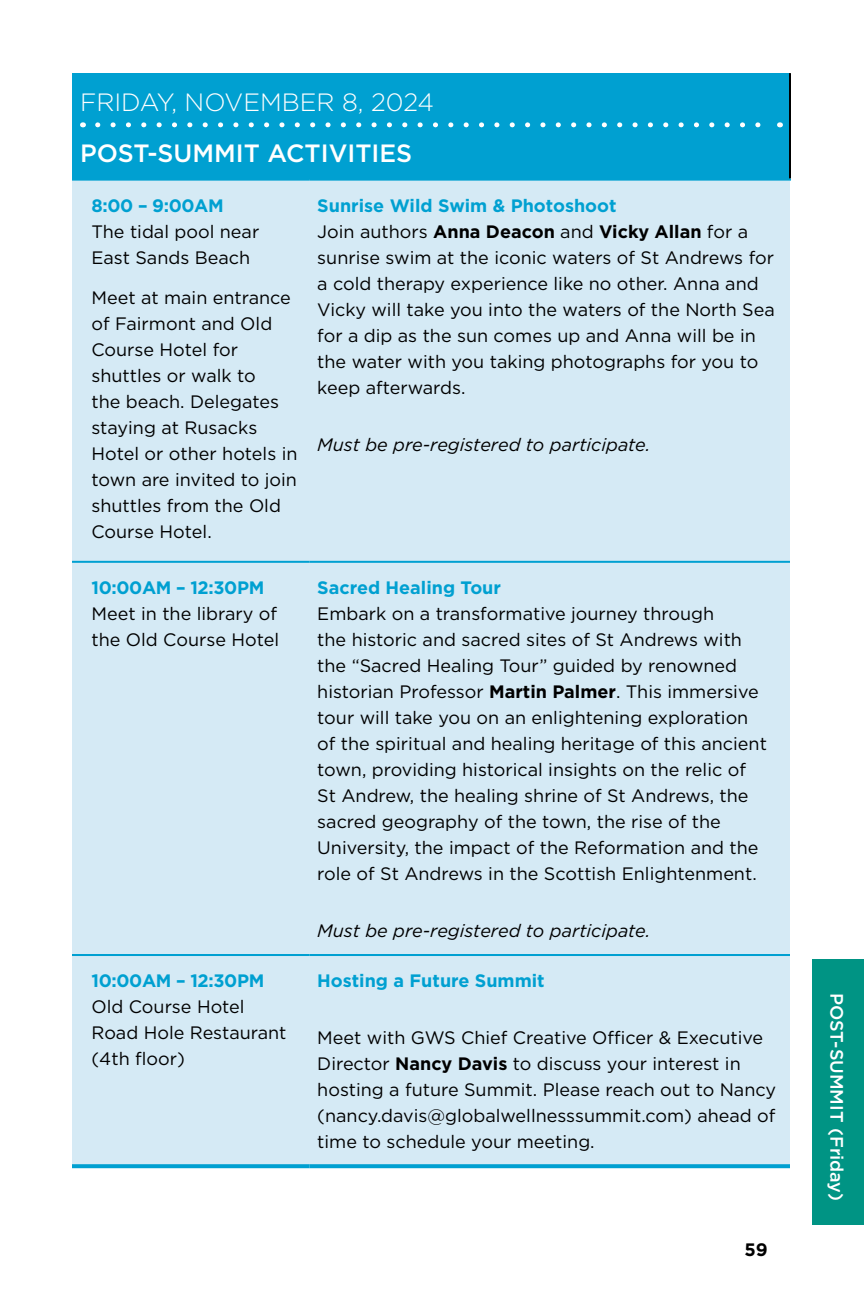
<style>
.page{position:relative;width:864px;height:1296px;background:#fff}
.page>*{position:absolute;margin:0;border:0;box-sizing:border-box;transform-origin:0 0}
.t1{font:300 25px "Gotham";color:#fff}
.t2{font:500 25px "Gotham";color:#fff}
.t3{font:18px/26px "Gotham";color:#000}
.t4{font:italic 18px "Gotham";color:#000}
.t5{font:700 18px "Gotham";letter-spacing:-.02em;color:#00a0d1}
.t6{font:700 18px "Gotham";color:#00a0d1}
.t7{font:500 18px "Gotham";color:#fff}
.t8{font:700 18px "Gotham";color:#000}
.s1{font-weight:700;color:#00a0d1}
.s2{font-weight:700}
</style>
<div class="page">
<div style="left:812px;top:959px;width:52px;height:265px;background:#009484"></div>
<div style="left:72px;top:73px;width:718px;height:107px;background:#00a0d1"></div>
<div style="left:72px;top:181px;width:718px;height:983px;background:#d5eaf5"></div>
<hr style="left:789px;top:73px;width:2px;height:106px;background:#000">
<hr style="left:72px;top:954px;width:237px;height:2px;background:#00a0d1">
<hr style="left:309px;top:954px;width:481px;height:2px;background:#00a0d1">
<hr style="left:72px;top:561px;width:237px;height:2px;background:#00a0d1">
<hr style="left:309px;top:561px;width:481px;height:2px;background:#00a0d1">
<hr style="left:72px;top:179px;width:237px;height:2px;background:#00a0d1">
<hr style="left:309px;top:179px;width:482px;height:2px;background:#00a0d1">
<svg style="left:72px;top:1164px;width:237px;height:4px"></svg>
<svg style="left:309px;top:1164px;width:481px;height:4px;background:#0ba3d2"></svg>
<svg style="left:98px;top:122px;width:663px;height:5px"></svg>
<h1 class="t1" style="left:80px;top:86px;width:356px">FRIDAY, NOVEMBER 8, 2024</h1>
<h1 class="t2" style="left:80px;top:136px;width:334px">POST-SUMMIT ACTIVITIES</h1>
<p class="t5" style="left:92px;top:194px;width:134px">8:00 – 9:00AM</p>
<p class="t3" style="left:92px;top:218px;width:169px">The tidal pool near<br>East Sands Beach</p>
<p class="t3" style="left:92px;top:284px;width:208px">Meet at main entrance of Fairmont and Old<br>Course Hotel for shuttles or walk to<br>the beach. Delegates staying at Rusacks<br>Hotel or other hotels in town are invited to join shuttles from the Old<br>Course Hotel.</p>
<p class="t3" style="left:317px;top:192px;width:459px"><span class="s1">Sunrise Wild Swim &amp; Photoshoot<br></span>Join authors <span class="s2">Anna Deacon</span> and <span class="s2">Vicky Allan</span> for a sunrise swim at the iconic waters of St Andrews for a cold therapy experience like no other. Anna and Vicky will take you into the waters of the North Sea for a dip as the sun comes up and Anna will be in the water with you taking photographs for you to keep afterwards.</p>
<p class="t4" style="left:317px;top:433px;width:334px">Must be pre-registered to participate.</p>
<p class="t5" style="left:92px;top:576px;width:174px">10:00AM – 12:30PM</p>
<p class="t3" style="left:92px;top:600px;width:189px">Meet in the library of the Old Course Hotel</p>
<p class="t5" style="left:92px;top:969px;width:174px">10:00AM – 12:30PM</p>
<p class="t3" style="left:92px;top:993px;width:197px">Old Course Hotel<br>Road Hole Restaurant (4th floor)</p>
<p class="t5" style="left:317px;top:576px;width:185px">Sacred Healing Tour</p>
<p class="t3" style="left:317px;top:600px;width:451px">Embark on a transformative journey through<br>the historic and sacred sites of St Andrews with the “Sacred Healing Tour” guided by renowned historian Professor <span class="s2">Martin Palmer</span>. This immersive tour will take you on an enlightening exploration of the spiritual and healing heritage of this ancient town, providing historical insights on the relic of St Andrew, the healing shrine of St Andrews, the sacred geography of the town, the rise of the University, the impact of the Reformation and the role of St Andrews in the Scottish Enlightenment.</p>
<p class="t4" style="left:317px;top:919px;width:334px">Must be pre-registered to participate.</p>
<p class="t6" style="left:317px;top:969px;width:229px">Hosting a Future Summit</p>
<p class="t3" style="left:317px;top:1024px;width:460px">Meet with GWS Chief Creative Officer &amp; Executive Director <span class="s2">Nancy Davis</span> to discuss your interest in hosting a future Summit. Please reach out to Nancy (nancy.davis@globalwellnesssummit.com) ahead of time to schedule your meeting.</p>
<p class="t8" style="left:744px;top:1238px;width:25px">59</p>
<p class="t7" style="left:849px;top:993px;width:210px;rotate:90deg">Post-Summit (Friday)</p>
</div>
